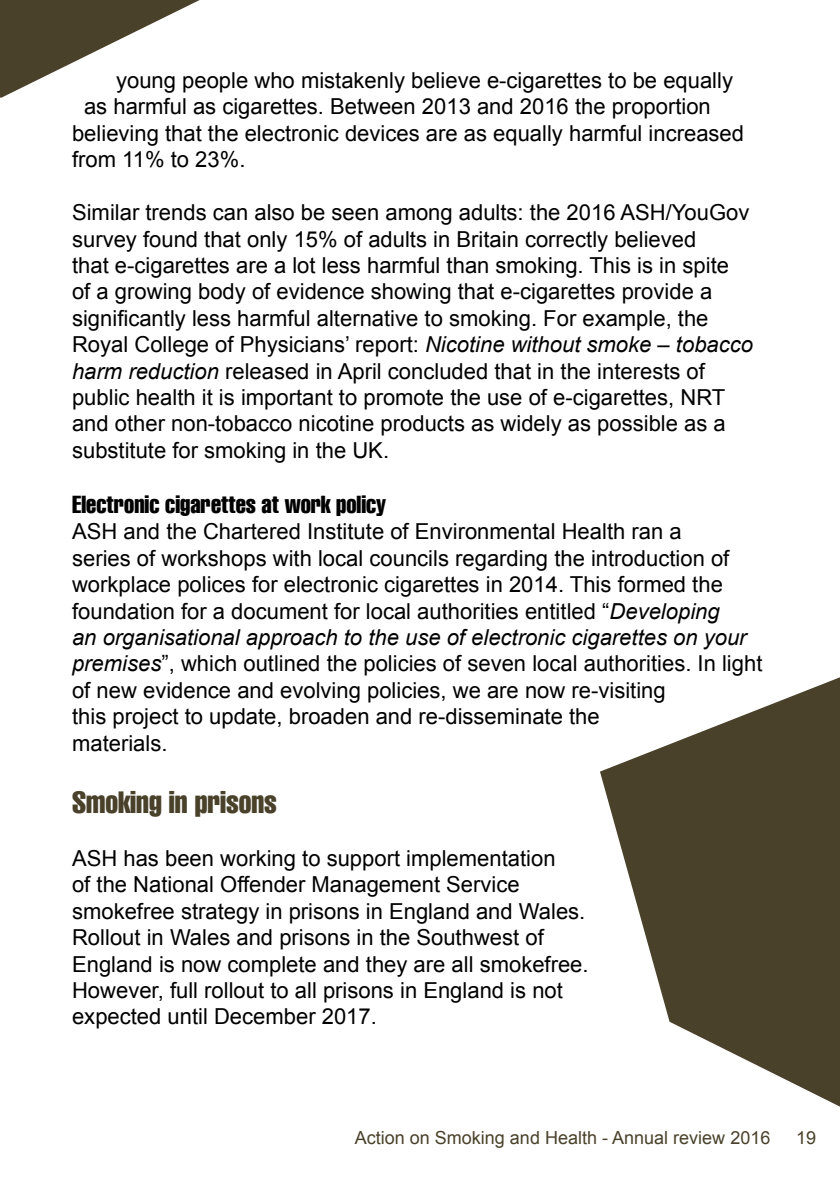
<style>
.page{position:relative;width:840px;height:1191px;background:#fff}
.page>*{position:absolute;margin:0;border:0;box-sizing:border-box;transform-origin:0 0}
.t1{font:extra-condensed 30px "Swiss 911 BT";color:#49412a}
.t2{font:extra-condensed 24px "Swiss 911 BT";color:#000}
.t3{font:22px/26.4px "Arial";color:#000}
.t4{font:18px "Arial";color:#49412a}
.s1{font-style:italic}
</style>
<div class="page">
<svg style="left:600px;top:677px;width:239px;height:429px;fill:#49412a"></svg>
<svg style="left:0;top:0;width:199px;height:98px"></svg>
<p class="t3" style="left:116px;top:67px;width:618px">young people who mistakenly believe e-cigarettes to be equally</p>
<p class="t3" style="left:84px;top:94px;width:628px">as harmful as cigarettes. Between 2013 and 2016 the proportion</p>
<p class="t3" style="left:72px;top:120px;width:673px">believing that the electronic devices are as equally harmful increased</p>
<p class="t3" style="left:72px;top:147px;width:175px">from 11% to 23%.</p>
<p class="t3" style="left:72px;top:199px;width:682px">Similar trends can also be seen among adults: the 2016 ASH/YouGov survey found that only 15% of adults in Britain correctly believed<br>that e-cigarettes are a lot less harmful than smoking. This is in spite<br>of a growing body of evidence showing that e-cigarettes provide a significantly less harmful alternative to smoking. For example, the Royal College of Physicians’ report: <span class="s1">Nicotine without smoke – tobacco harm reduction</span> released in April concluded that in the interests of public health it is important to promote the use of e-cigarettes, NRT and other non-tobacco nicotine products as widely as possible as a substitute for smoking in the UK.</p>
<p class="t2" style="left:72px;top:491px;width:315px">Electronic cigarettes at work policy</p>
<p class="t3" style="left:72px;top:519px;width:691px">ASH and the Chartered Institute of Environmental Health ran a<br>series of workshops with local councils regarding the introduction of workplace polices for electronic cigarettes in 2014. This formed the foundation for a document for local authorities entitled “<span class="s1">Developing<br>an organisational approach to the use of electronic cigarettes on your premises</span>”, which outlined the policies of seven local authorities. In light of new evidence and evolving policies, we are now re-visiting<br>this project to update, broaden and re-disseminate the<br>materials.</p>
<h1 class="t1" style="left:72px;top:785px;width:206px">Smoking in prisons</h1>
<p class="t3" style="left:72px;top:845px;width:518px">ASH has been working to support implementation<br>of the National Offender Management Service smokefree strategy in prisons in England and Wales.<br>Rollout in Wales and prisons in the Southwest of England is now complete and they are all smokefree.<br>However, full rollout to all prisons in England is not expected until December 2017.</p>
<p class="t4" style="left:354px;top:1125px;width:417px">Action on Smoking and Health - Annual review 2016</p>
<p class="t4" style="left:795px;top:1125px;width:22px">19</p>
</div>
